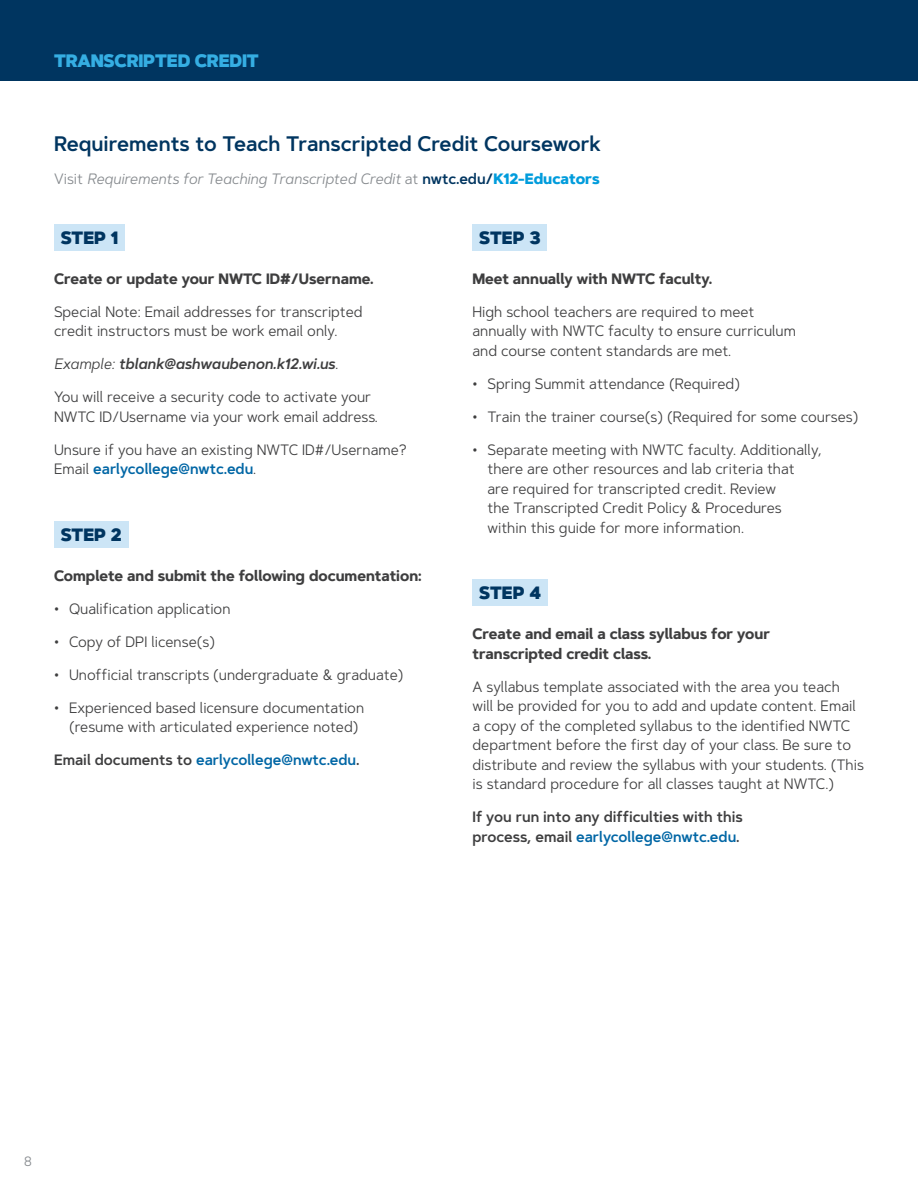
<style>
.page{position:relative;width:918px;height:1188px;background:#fff}
.page>*{position:absolute;margin:0;border:0;box-sizing:border-box;transform-origin:0 0}
.t1{font:600 21px "Artegra Sans";color:#003560;scale:.95 1}
.t2{font:900 18px "Artegra Sans";letter-spacing:-.01em;color:#35aee3;scale:.95 1}
.t3{font:900 17.85px "Artegra Sans";color:#003560;scale:.95 1}
.t4{font:15px/19.5px "Artegra Sans";color:#3e3e3f;scale:.95 1}
.t5{font:700 15px/19.5px "Artegra Sans";color:#3e3e3f;scale:.95 1}
.t6{font:600 15px/19.5px "Artegra Sans";color:#3e3e3f;scale:.95 1}
.t7{font:italic 15px "Artegra Sans";color:#868a8e;scale:.95 1}
.t8{font:600 15px "Artegra Sans";color:#0066a5;scale:.95 1}
.t9{font:italic 600 15px "Artegra Sans";color:#3e3e3f;scale:.95 1}
.t10{font:13.5px "Artegra Sans";color:#868a8e;scale:.95 1}
.s1{font-style:normal}
.s2{font-weight:600;font-style:normal;color:#003560}
.s3{font-weight:800;font-style:normal;color:#009cdc}
.s4{font-weight:400}
.s5{font-weight:600;color:#0066a5}
.s6{color:#3e3e3f}
.s7{color:#0066a5}
</style>
<div class="page">
<div style="left:54px;top:224px;width:71px;height:27px;background:#cce5f6"></div>
<div style="left:54px;top:521px;width:74px;height:27px;background:#cce5f6"></div>
<div style="left:472px;top:224px;width:75px;height:27px;background:#cce5f6"></div>
<div style="left:472px;top:580px;width:76px;height:26px;background:#cce5f6"></div>
<div style="left:0;top:0;width:918px;height:81px;background:#003560"></div>
<p class="t2" style="left:54px;top:47px;width:217px">TRANSCRIPTED CREDIT</p>
<h1 class="t1" style="left:54px;top:128px;width:577px">Requirements to Teach Transcripted Credit Coursework</h1>
<p class="t7" style="left:54px;top:168px;width:576px"><span class="s1">Visit</span> Requirements for Teaching Transcripted Credit <span class="s1">at</span> <span class="s2">nwtc.edu/</span><span class="s3">K12-Educators</span></p>
<p class="t3" style="left:61px;top:224px;width:62px">STEP 1</p>
<p class="t5" style="left:54px;top:269px;width:338px">Create or update your NWTC ID#/Username.</p>
<p class="t4" style="left:54px;top:301px;width:326px">Special Note: Email addresses for transcripted credit instructors must be work email only.</p>
<p class="t9" style="left:54px;top:353px;width:301px"><span class="s4">Example:</span> tblank@ashwaubenon.k12.wi.us<span class="s4">.</span></p>
<p class="t4" style="left:54px;top:387px;width:342px">You will receive a security code to activate your<br>NWTC ID/Username via your work email address.</p>
<p class="t4" style="left:54px;top:439px;width:373px">Unsure if you have an existing NWTC ID#/Username?<br>Email <span class="s5">earlycollege@nwtc.edu</span>.</p>
<p class="t3" style="left:61px;top:521px;width:66px">STEP 2</p>
<p class="t5" style="left:54px;top:566px;width:389px">Complete and submit the following documentation:</p>
<p class="t4" style="left:54px;top:598px;width:187px">• Qualification application</p>
<p class="t4" style="left:54px;top:631px;width:171px">• Copy of DPI license(s)</p>
<p class="t4" style="left:54px;top:664px;width:369px">• Unofficial transcripts (undergraduate &amp; graduate)</p>
<p class="t4" style="left:69px;top:697px;width:312px;text-indent:-15px">• Experienced based licensure documentation (resume with articulated experience noted)</p>
<p class="t8" style="left:54px;top:749px;width:323px"><span class="s6">Email documents to</span> earlycollege@nwtc.edu<span class="s6">.</span></p>
<p class="t3" style="left:479px;top:224px;width:66px">STEP 3</p>
<p class="t5" style="left:472px;top:269px;width:254px">Meet annually with NWTC faculty.</p>
<p class="t4" style="left:472px;top:301px;width:342px">High school teachers are required to meet annually with NWTC faculty to ensure curriculum and course content standards are met.</p>
<p class="t4" style="left:472px;top:373px;width:283px">• Spring Summit attendance (Required)</p>
<p class="t4" style="left:472px;top:406px;width:408px">• Train the trainer course(s) (Required for some courses)</p>
<p class="t4" style="left:488px;top:439px;width:353px;text-indent:-15px">• Separate meeting with NWTC faculty. Additionally, there are other resources and lab criteria that<br>are required for transcripted credit. Review<br>the Transcripted Credit Policy &amp; Procedures within this guide for more information.</p>
<p class="t3" style="left:479px;top:580px;width:66px">STEP 4</p>
<p class="t5" style="left:472px;top:625px;width:315px">Create and email a class syllabus for your transcripted credit class.</p>
<p class="t4" style="left:472px;top:676px;width:414px">A syllabus template associated with the area you teach will be provided for you to add and update content. Email a copy of the completed syllabus to the identified NWTC department before the first day of your class. Be sure to distribute and review the syllabus with your students. (This is standard procedure for all classes taught at NWTC.)</p>
<p class="t6" style="left:472px;top:807px;width:286px">If you run into any difficulties with this process, email <span class="s7">earlycollege@nwtc.edu</span>.</p>
<p class="t10" style="left:24px;top:1152px;width:10px">8</p>
</div>
